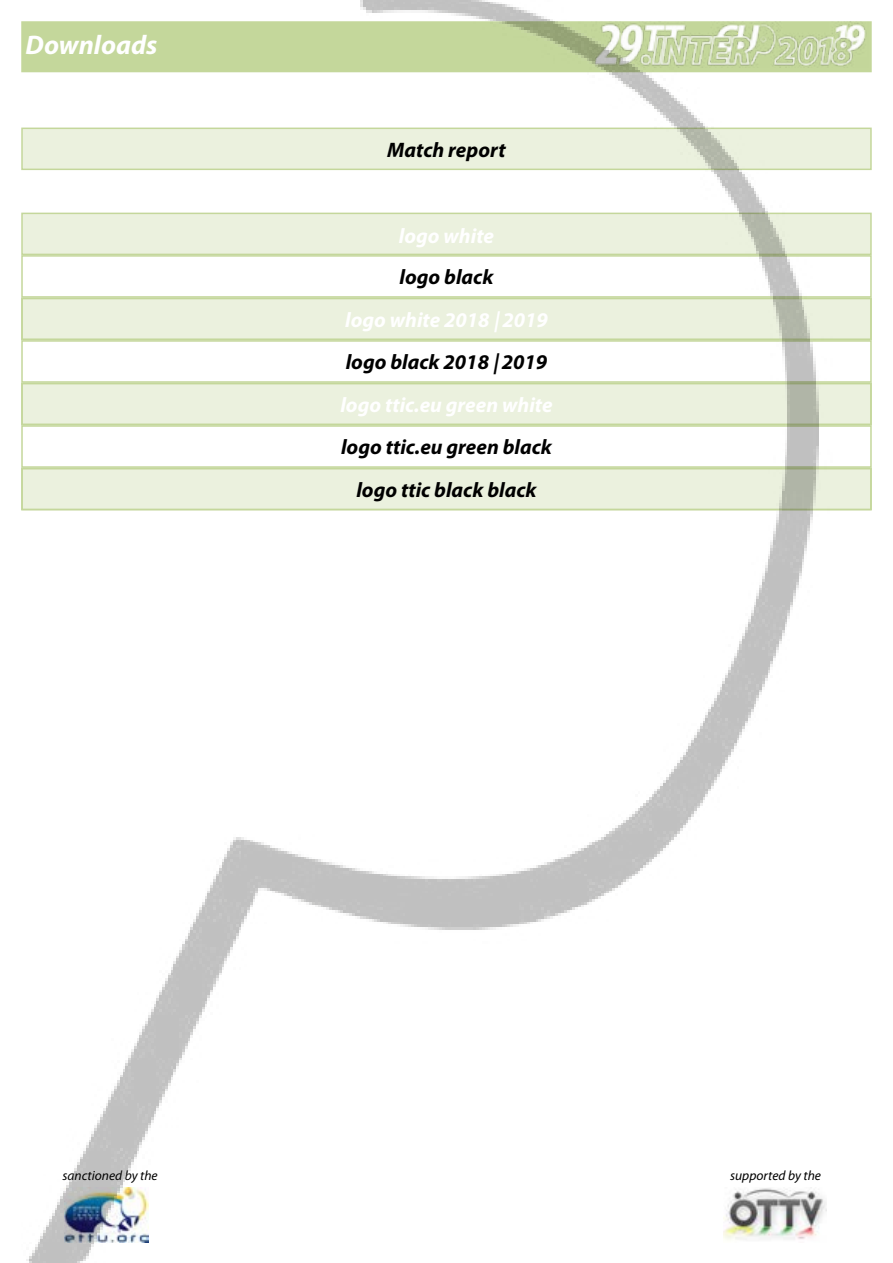
<style>
.page{position:relative;width:893px;height:1263px;background:#fff}
.page>*{position:absolute;margin:0;border:0;box-sizing:border-box;transform-origin:0 0}
.t1{font:italic 700 27px "Myriad Pro";color:#fff}
.t2{font:italic 700 21px "Myriad Pro";color:#000}
.t3{font:italic 700 21px "Myriad Pro";color:#fff}
.t4{font:italic 13.5px "Myriad Pro";color:#000}
</style>
<div class="page">
<img style="left:21px;top:0;width:851px;height:1263px">
<p class="t1" style="left:26px;top:28px;width:134px">Downloads</p>
<p class="t2" style="left:387px;top:136px;width:120px">Match report</p>
<p class="t3" style="left:399px;top:222px;width:97px">logo white</p>
<p class="t2" style="left:399px;top:264px;width:95px">logo black</p>
<p class="t3" style="left:345px;top:306px;width:204px">logo white 2018 |2019</p>
<p class="t2" style="left:346px;top:349px;width:203px">logo black 2018 |2019</p>
<p class="t3" style="left:340px;top:391px;width:214px">logo ttic.eu green white</p>
<p class="t2" style="left:341px;top:434px;width:212px">logo ttic.eu green black</p>
<p class="t2" style="left:356px;top:476px;width:182px">logo ttic black black</p>
<p class="t4" style="left:62px;top:1167px;width:97px">sanctioned by the</p>
<p class="t4" style="left:730px;top:1167px;width:92px">supported by the</p>
</div>
